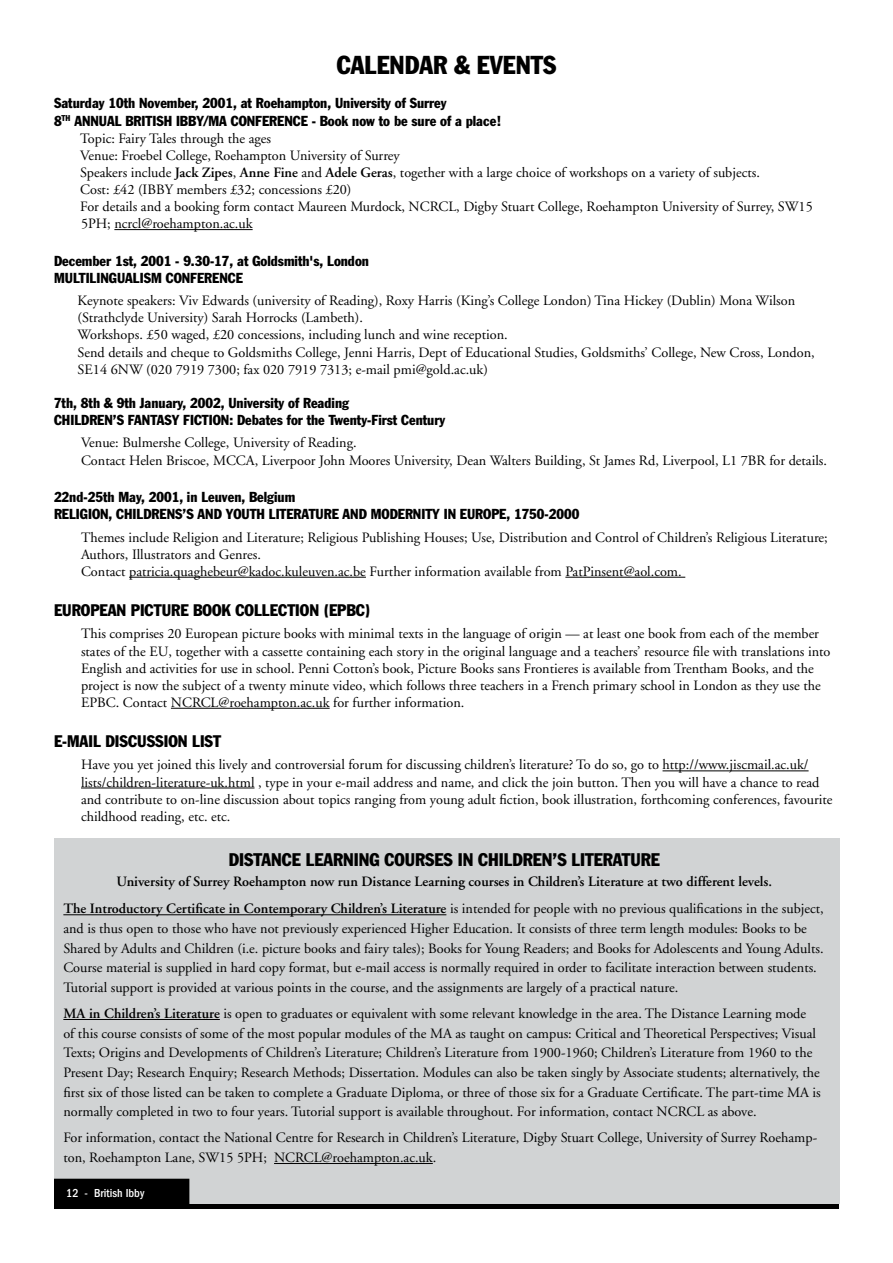
<style>
.page{position:relative;width:893px;height:1263px;background:#fff}
.page>*{position:absolute;margin:0;border:0;box-sizing:border-box;transform-origin:0 0}
.t1{font:condensed 25.5px "Franklin Gothic";color:#000}
.t2{font:condensed 18px "Franklin Gothic";color:#000}
.t3{font:condensed 16.5px "Franklin Gothic";color:#000}
.t4{font:14.25px/17.1px "Adobe Garamond";color:#000}
.t5{font:condensed 14.25px/17.1px "Franklin Gothic";color:#000}
.t6{font:600 14.25px/27.3px "Adobe Garamond";color:#000;text-align:center}
.t7{font:500 condensed 12px "Franklin Gothic";color:#fff}
.s1{font-weight:600}
.s2{font-weight:400}
</style>
<div class="page">
<hr style="left:114px;top:229px;width:139px;height:1px;background:#000">
<hr style="left:129px;top:577px;width:237px;height:1px;background:#000">
<hr style="left:565px;top:577px;width:120px;height:1px;background:#000">
<hr style="left:171px;top:708px;width:159px;height:1px;background:#000">
<hr style="left:662px;top:770px;width:147px;height:1px;background:#000">
<hr style="left:81px;top:788px;width:173px;height:1px;background:#000">
<div style="left:54px;top:1203px;width:785px;height:6px;background:#000"></div>
<div style="left:54px;top:838px;width:785px;height:366px;background:#d1d3d4"></div>
<hr style="left:63px;top:914px;width:383px;height:1px;background:#000">
<hr style="left:63px;top:1019px;width:157px;height:1px;background:#000">
<hr style="left:274px;top:1163px;width:159px;height:1px;background:#000">
<div style="left:55px;top:1179px;width:134px;height:26px;background:#000"></div>
<h1 class="t1" style="left:337px;top:50px;width:221px">CALENDAR &amp; EVENTS</h1>
<p class="t5" style="left:54px;top:95px;width:394px">Saturday 10th November, 2001, at Roehampton, University of Surrey<br>8<sup>th</sup> Annual</p>
<p class="t5" style="left:125px;top:112px;width:16px">British</p>
<p class="t5" style="left:176px;top:112px;width:72px">IBBY/MA Conference</p>
<p class="t5" style="left:312px;top:112px;width:191px">- Book now to be sure of a place!</p>
<p class="t4" style="left:80px;top:130px;width:734px">Topic: Fairy Tales through the ages<br>Venue: Froebel College, Roehampton University of Surrey<br>Speakers include <span class="s1">Jack Zipes</span>, <span class="s1">Anne Fine</span> and <span class="s1">Adele Geras</span>, together with a large choice of workshops on a variety of subjects.<br>Cost: £42 (IBBY members £32; concessions £20)<br>For details and a booking form contact Maureen Murdock, NCRCL, Digby Stuart College, Roehampton University of Surrey, SW15<br>5PH; ncrcl@roehampton.ac.uk</p>
<p class="t5" style="left:54px;top:252px;width:317px">December 1st, 2001 - 9.30-17, at Goldsmith's, London<br>Multilingualism</p>
<p class="t5" style="left:166px;top:269px;width:17px">Conference</p>
<p class="t4" style="left:78px;top:292px;width:739px">Keynote speakers: Viv Edwards (university of Reading), Roxy Harris (King’s College London) Tina Hickey (Dublin) Mona Wilson (Strathclyde University) Sarah Horrocks (Lambeth).<br>Workshops. £50 waged, £20 concessions, including lunch and wine reception.<br>Send details and cheque to Goldsmiths College, Jenni Harris, Dept of Educational Studies, Goldsmiths’ College, New Cross, London, SE14 6NW (020 7919 7300; fax 020 7919 7313; e-mail pmi@gold.ac.uk)</p>
<p class="t5" style="left:54px;top:394px;width:296px">7th, 8th &amp; 9th January, 2002, University of Reading<br>Children</p>
<p class="t5" style="left:113px;top:411px;width:30px">’s Fantasy</p>
<p class="t5" style="left:183px;top:411px;width:15px">Fiction</p>
<p class="t5" style="left:229px;top:411px;width:217px">: Debates for the Twenty-First Century</p>
<p class="t4" style="left:81px;top:435px;width:747px">Venue: Bulmershe College, University of Reading.<br>Contact Helen Briscoe, MCCA, Liverpoor John Moores University, Dean Walters Building, St James Rd, Liverpool, L1 7BR for details.</p>
<p class="t5" style="left:54px;top:488px;width:243px">22nd-25th May, 2001, in Leuven, Belgium<br>Religion</p>
<p class="t5" style="left:109px;top:505px;width:24px">, Childrens</p>
<p class="t5" style="left:183px;top:505px;width:25px">’s and</p>
<p class="t5" style="left:226px;top:505px;width:17px">Youth</p>
<p class="t5" style="left:269px;top:505px;width:15px">Literature</p>
<p class="t5" style="left:343px;top:505px;width:10px">and</p>
<p class="t5" style="left:371px;top:505px;width:20px">Modernity</p>
<p class="t5" style="left:444px;top:505px;width:33px">in Europe</p>
<p class="t5" style="left:506px;top:505px;width:74px">, 1750-2000</p>
<p class="t4" style="left:81px;top:529px;width:748px">Themes include Religion and Literature; Religious Publishing Houses; Use, Distribution and Control of Children’s Religious Literature;<br>Authors, Illustrators and Genres.<br>Contact patricia.quaghebeur@kadoc.kuleuven.ac.be Further information available from PatPinsent@aol.com.</p>
<p class="t3" style="left:54px;top:600px;width:19px">European</p>
<p class="t3" style="left:131px;top:600px;width:19px">Picture</p>
<p class="t3" style="left:193px;top:600px;width:20px">Book</p>
<p class="t3" style="left:235px;top:600px;width:19px">Collection</p>
<p class="t3" style="left:324px;top:600px;width:49px">(EPBC)</p>
<p class="t4" style="left:81px;top:626px;width:751px">This comprises 20 European picture books with minimal texts in the language of origin — at least one book from each of the member states of the EU, together with a cassette containing each story in the original language and a teachers’ resource file with translations into English and activities for use in school. Penni Cotton’s book, Picture Books sans Frontieres is available from Trentham Books, and the project is now the subject of a twenty minute video, which follows three teachers in a French primary school in London as they use the EPBC. Contact NCRCL@roehampton.ac.uk for further information.</p>
<p class="t3" style="left:54px;top:731px;width:23px">E-mail</p>
<p class="t3" style="left:105px;top:731px;width:10px">discussion</p>
<p class="t3" style="left:192px;top:731px;width:9px">list</p>
<p class="t4" style="left:81px;top:757px;width:753px">Have you yet joined this lively and controversial forum for discussing children’s literature? To do so, go to http://www.jiscmail.ac.uk/ lists/children-literature-uk.html , type in your e-mail address and name, and click the join button. Then you will have a chance to read and contribute to on-line discussion about topics ranging from young adult fiction, book illustration, forthcoming conferences, favourite childhood reading, etc. etc.</p>
<p class="t2" style="left:229px;top:849px;width:433px">DISTANCE LEARNING COURSES IN CHILDREN’S LITERATURE</p>
<p class="t6" style="left:63px;top:868px;width:762px">University of Surrey Roehampton now run Distance Learning courses in Children’s Literature at two different levels.<br>The Introductory Certificate in Contemporary Children’s Literature <span class="s2">is intended for people with no previous qualifications in the subject,</span></p>
<p class="t4" style="left:63px;top:919px;width:762px;line-height:19.6px">and is thus open to those who have not previously experienced Higher Education. It consists of three term length modules: Books to be Shared by Adults and Children (i.e. picture books and fairy tales); Books for Young Readers; and Books for Adolescents and Young Adults.<br>Course material is supplied in hard copy format, but e-mail access is normally required in order to facilitate interaction between students.<br>Tutorial support is provided at various points in the course, and the assignments are largely of a practical nature.</p>
<p class="t4" style="left:63px;top:1004px;width:759px;line-height:19.6px"><span class="s1">MA in Children’s Literature</span> is open to graduates or equivalent with some relevant knowledge in the area. The Distance Learning mode<br>of this course consists of some of the most popular modules of the MA as taught on campus: Critical and Theoretical Perspectives; Visual Texts; Origins and Developments of Children’s Literature; Children’s Literature from 1900-1960; Children’s Literature from 1960 to the Present Day; Research Enquiry; Research Methods; Dissertation. Modules can also be taken singly by Associate students; alternatively, the first six of those listed can be taken to complete a Graduate Diploma, or three of those six for a Graduate Certificate. The part-time MA is normally completed in two to four years. Tutorial support is available throughout. For information, contact NCRCL as above.</p>
<p class="t4" style="left:63px;top:1128px;width:755px;line-height:19.6px">For information, contact the National Centre for Research in Children’s Literature, Digby Stuart College, University of Surrey Roehamp&shy;ton, Roehampton Lane, SW15 5PH; NCRCL@roehampton.ac.uk.</p>
<p class="t7" style="left:66px;top:1186px;width:79px">12 - British Ibby</p>
</div>
